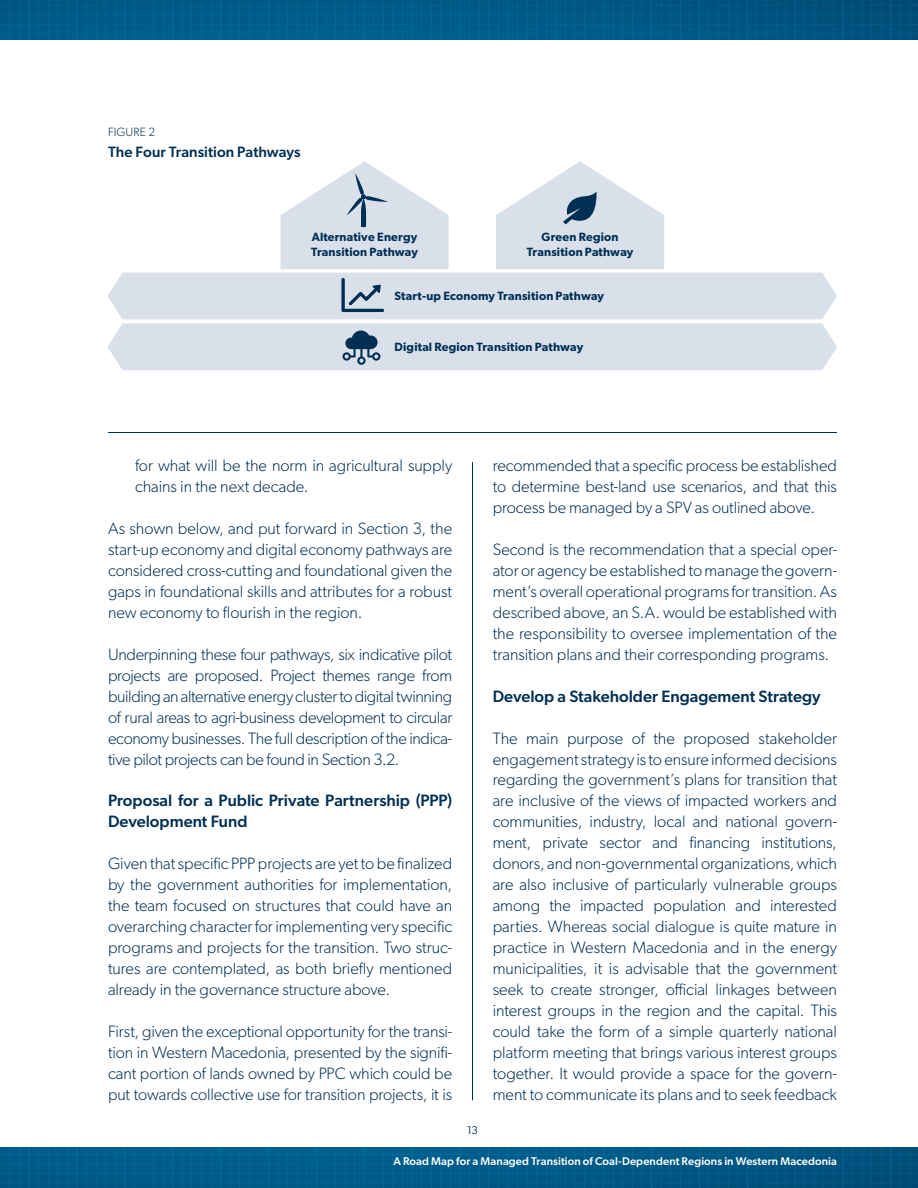
<style>
.page{position:relative;width:918px;height:1188px;background:#fff}
.page>*{position:absolute;margin:0;border:0;box-sizing:border-box;transform-origin:0 0}
.t1{font:300 16.5px/21px "Gibson";letter-spacing:-.005em;color:#002f54;text-align:justify}
.t2{font:500 16.5px/21px "Gibson";color:#002f54}
.t3{font:500 15px "Gibson";letter-spacing:.005em;color:#002f54}
.t4{font:600 12px/14.2px "Gibson";letter-spacing:.015em;color:#002f54}
.t5{font:300 12px "Gibson";letter-spacing:.015em;color:#002f54}
.t6{font:500 11.25px "Gibson";letter-spacing:.01em;color:#fff}
.t7{font:11.25px "Gibson";color:#002f54}
</style>
<div class="page">
<svg style="left:0;top:1148px;width:918px;height:40px;background:#005986"></svg>
<svg style="left:0;top:1154px;width:918px;height:1px"></svg>
<svg style="left:0;top:1164px;width:918px;height:1px"></svg>
<svg style="left:0;top:1173px;width:918px;height:1px"></svg>
<svg style="left:0;top:1183px;width:918px;height:1px"></svg>
<svg style="left:0;top:0;width:918px;height:371px"></svg>
<hr style="left:472px;top:462px;width:1px;height:638px;background:#002f54">
<hr style="left:108px;top:432px;width:729px;height:1px;background:#002f54">
<p class="t5" style="left:108px;top:124px;width:49px">FIGURE 2</p>
<p class="t3" style="left:108px;top:143px;width:194px">The Four Transition Pathways</p>
<p class="t4" style="left:311px;top:230px;width:108px">Alternative Energy<br>Transition Pathway</p>
<p class="t4" style="left:527px;top:230px;width:108px;text-align:center">Green Region<br>Transition Pathway</p>
<p class="t4" style="left:395px;top:289px;width:211px">Start-up Economy Transition Pathway</p>
<p class="t4" style="left:395px;top:340px;width:190px">Digital Region Transition Pathway</p>
<p class="t1" style="left:135px;top:455px;width:319px">for what will be the norm in agricultural supply chains in the next decade.</p>
<p class="t1" style="left:108px;top:518px;width:346px">As shown below, and put forward in Section 3, the start-up economy and digital economy pathways are considered cross-cutting and foundational given the gaps in foundational skills and attributes for a robust new economy to flourish in the region.</p>
<p class="t1" style="left:108px;top:643px;width:346px">Underpinning these four pathways, six indicative pilot projects are proposed. Project themes range from building an alternative energy cluster to digital twinning of rural areas to agri-business development to circular economy businesses. The full description of the indica&shy;tive pilot projects can be found in Section 3.2.</p>
<p class="t2" style="left:108px;top:790px;width:346px">Proposal for a Public Private Partnership (PPP)<br>Development Fund</p>
<p class="t1" style="left:108px;top:853px;width:346px">Given that specific PPP projects are yet to be finalized by the government authorities for implementation, the team focused on structures that could have an overarching character for implementing very specific programs and projects for the transition. Two struc&shy;tures are contemplated, as both briefly mentioned already in the governance structure above.</p>
<p class="t1" style="left:108px;top:1021px;width:346px">First, given the exceptional opportunity for the transi&shy;tion in Western Macedonia, presented by the signifi&shy;cant portion of lands owned by PPC which could be put towards collective use for transition projects, it is</p>
<p class="t7" style="left:467px;top:1123px;width:12px">13</p>
<p class="t1" style="left:493px;top:455px;width:346px">recommended that a specific process be established to determine best-land use scenarios, and that this process be managed by a SPV as outlined above.</p>
<p class="t1" style="left:493px;top:539px;width:346px">Second is the recommendation that a special oper&shy;ator or agency be established to manage the govern&shy;ment’s overall operational programs for transition. As described above, an S.A. would be established with the responsibility to oversee implementation of the transition plans and their corresponding programs.</p>
<p class="t2" style="left:493px;top:685px;width:329px">Develop a Stakeholder Engagement Strategy</p>
<p class="t1" style="left:493px;top:727px;width:346px">The main purpose of the proposed stakeholder engagement strategy is to ensure informed decisions regarding the government’s plans for transition that are inclusive of the views of impacted workers and communities, industry, local and national govern&shy;ment, private sector and financing institutions, donors, and non-governmental organizations, which are also inclusive of particularly vulnerable groups among the impacted population and interested parties. Whereas social dialogue is quite mature in practice in Western Macedonia and in the energy municipalities, it is advisable that the government seek to create stronger, official linkages between interest groups in the region and the capital. This could take the form of a simple quarterly national platform meeting that brings various interest groups together. It would provide a space for the govern&shy;ment to communicate its plans and to seek feedback</p>
<p class="t6" style="left:393px;top:1154px;width:445px">A Road Map for a Managed Transition of Coal-Dependent Regions in Western Macedonia</p>
</div>
